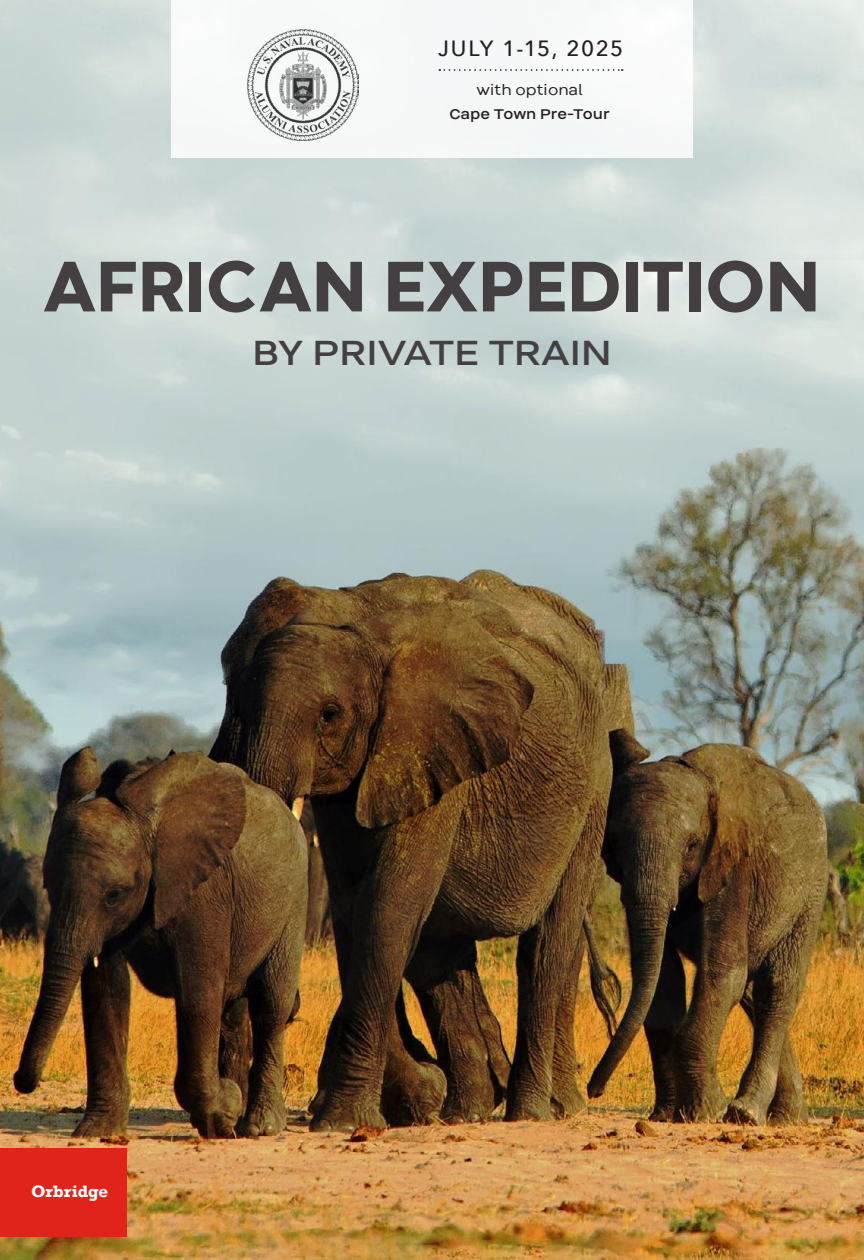
<style>
.page{position:relative;width:864px;height:1260px;background:#fff}
.page>*{position:absolute;margin:0;border:0;box-sizing:border-box;transform-origin:0 0}
.t1{font:800 74.8px "Codec Warm Trial";letter-spacing:-.01em;color:#444041}
.t2{font:44.8px "Helmet";color:#444041}
.t3{font:500 22px "Avenir Next";letter-spacing:.07em;color:#241f1f}
.t4{font:18px "Helmet";color:#241f1f}
.t5{font:700 17px "Rockwell";color:#fff}
.t6{font:16px "Codec Warm Trial";color:#241f1f}
</style>
<div class="page">
<img style="left:0;top:0;width:864px;height:1260px">
<svg style="left:669px;top:27px;width:167px;height:488px;background:#ccd6d2"></svg>
<svg style="left:748px;top:1151px;width:89px;height:109px;background:#cf974f"></svg>
<img style="left:696px;top:356px;width:111px;height:111px">
<svg style="left:742px;top:105px;width:2px;height:183px"></svg>
<div style="left:0;top:1148px;width:127px;height:89px;background:#e0231b"></div>
<div style="left:171px;top:0;width:522px;height:158px;background:#f6f9f8"></div>
<svg style="left:439px;top:69px;width:184px;height:2px"></svg>
<img style="left:247px;top:30px;width:111px;height:111px">
<p class="t3" style="left:438px;top:30px;width:187px">JULY 1-15, 2025</p>
<p class="t6" style="left:477px;top:80px;width:107px">with optional</p>
<p class="t4" style="left:449px;top:105px;width:162px">Cape Town Pre-Tour</p>
<p class="t1" style="left:43px;top:238px;width:779px">AFRICAN EXPEDITION</p>
<p class="t2" style="left:253px;top:331px;width:360px">BY PRIVATE TRAIN</p>
<p class="t5" style="left:31px;top:1181px;width:79px">Orbridge</p>
</div>
